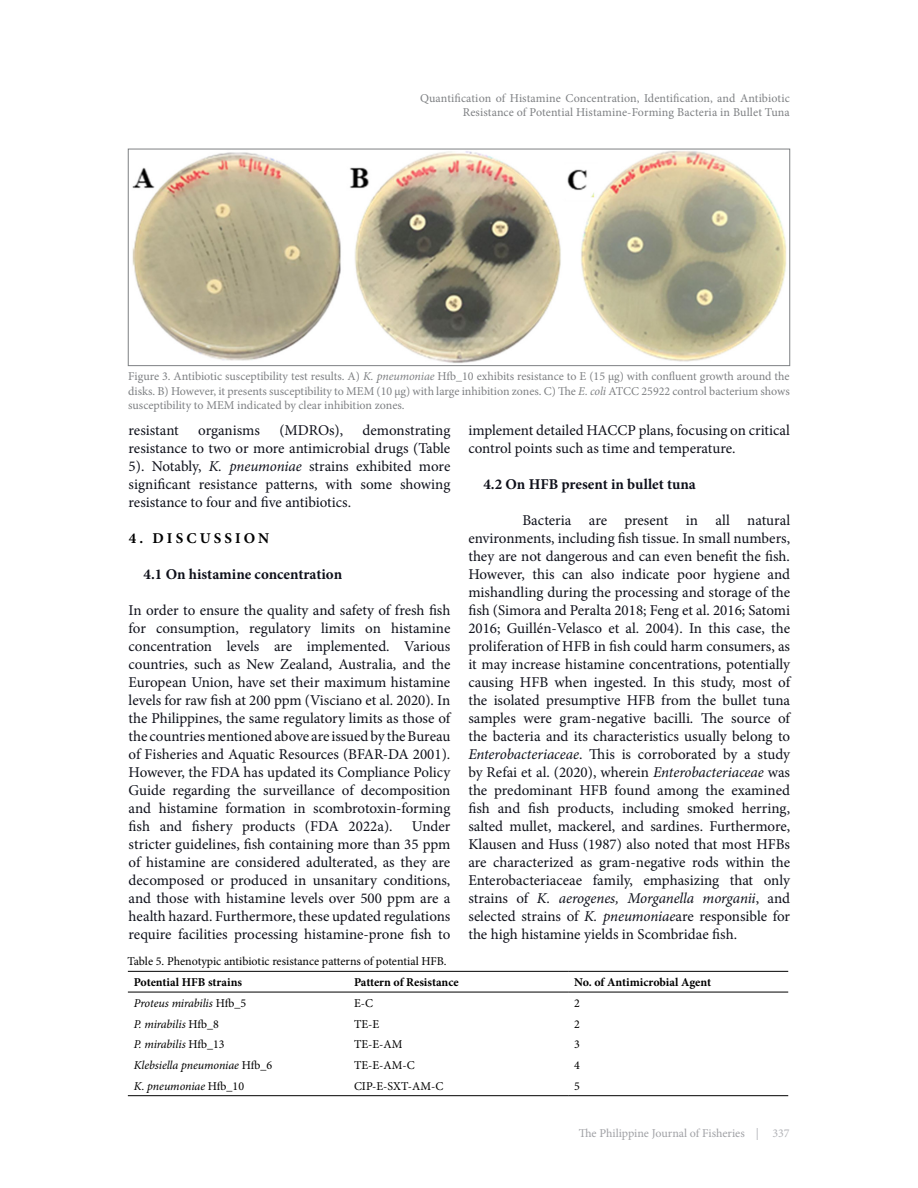
<style>
.page{position:relative;width:918px;height:1188px;background:#fff}
.page>*{position:absolute;margin:0;border:0;box-sizing:border-box;transform-origin:0 0}
.t1{font:15px/18px "Minion Pro";letter-spacing:-.005em;color:#0e101a;text-align:justify}
.t2{font:700 15px "Minion Pro";color:#0e101a}
.t3{font:700 15px "Minion Pro";letter-spacing:.21em;color:#000}
.Body_Text{font:12px/14.4px "Minion Pro";letter-spacing:.005em;color:#7e8083;text-align:right}
.t4{font:12px "Minion Pro";color:#000}
.t5{font:italic 12px "Minion Pro";letter-spacing:-.01em;color:#000}
.t6{font:700 12px "Minion Pro";letter-spacing:-.005em;color:#000}
.t7{font:12px "Minion Pro";color:#a0a1a5}
.s1{font-style:italic}
.s2{font-style:normal}
.s3{color:#b2b3b7}
</style>
<div class="page">
<img style="left:132px;top:151px;width:655px;height:212px">
<div style="left:128px;top:149px;width:662px;height:217px;border:1px solid #7e8083"></div>
<hr style="left:128px;top:971px;width:220px;height:1px;background:#000">
<hr style="left:348px;top:971px;width:220px;height:1px;background:#000">
<hr style="left:568px;top:971px;width:220px;height:1px;background:#000">
<hr style="left:128px;top:992px;width:220px;height:1px;background:#000">
<hr style="left:348px;top:992px;width:220px;height:1px;background:#000">
<hr style="left:568px;top:992px;width:220px;height:1px;background:#000">
<hr style="left:128px;top:1095px;width:220px;height:1px;background:#000">
<hr style="left:348px;top:1095px;width:220px;height:1px;background:#000">
<hr style="left:568px;top:1095px;width:220px;height:1px;background:#000">
<p class="Body_Text" style="left:420px;top:91px;width:371px">Quantification of Histamine Concentration, Identification, and Antibiotic<br>Resistance of Potential Histamine-Forming Bacteria in Bullet Tuna</p>
<p class="Body_Text" style="left:128px;top:370px;width:663px;text-align:justify">Figure 3. Antibiotic susceptibility test results. A) <span class="s1">K. pneumoniae</span> Hfb_10 exhibits resistance to E (15 µg) with confluent growth around the disks. B) However, it presents susceptibility to MEM (10 µg) with large inhibition zones. C) The <span class="s1">E. coli</span> ATCC 25922 control bacterium shows susceptibility to MEM indicated by clear inhibition zones.</p>
<p class="t1" style="left:129px;top:422px;width:323px;text-indent:234px">demonstrating resistance to two or more antimicrobial drugs (Table 5). Notably, <span class="s1">K. pneumoniae</span> strains exhibited more significant resistance patterns, with some showing resistance to four and five antibiotics.</p>
<p class="t3" style="left:129px;top:528px;width:142px">4. DISCUSSION</p>
<p class="t2" style="left:144px;top:564px;width:200px">4.1 On histamine concentration</p>
<p class="t1" style="left:129px;top:602px;width:323px">In order to ensure the quality and safety of fresh fish for consumption, regulatory limits on histamine concentration levels are implemented. Various countries, such as New Zealand, Australia, and the European Union, have set their maximum histamine levels for raw fish at 200 ppm (Visciano et al. 2020). In the Philippines, the same regulatory limits as those of the countries mentioned above are issued by the Bureau of Fisheries and Aquatic Resources (BFAR-DA 2001).<br>However, the FDA has updated its Compliance Policy Guide regarding the surveillance of decomposition and histamine formation in scombrotoxin-forming fish and fishery products (FDA 2022a).</p>
<p class="t1" style="left:129px;top:422px;width:52px">resistant</p>
<p class="t1" style="left:198px;top:422px;width:63px">organisms</p>
<p class="t1" style="left:279px;top:422px;width:65px">(MDROs),</p>
<p class="t1" style="left:129px;top:818px;width:323px;text-indent:283px">Under stricter guidelines, fish containing more than 35 ppm of histamine are considered adulterated, as they are decomposed or produced in unsanitary conditions, and those with histamine levels over 500 ppm are a health hazard. Furthermore, these updated regulations require facilities processing histamine-prone fish to</p>
<p class="t4" style="left:128px;top:953px;width:321px">Table 5. Phenotypic antibiotic resistance patterns of potential HFB.</p>
<p class="t1" style="left:468px;top:422px;width:323px">implement detailed HACCP plans, focusing on critical control points such as time and temperature.</p>
<p class="t2" style="left:483px;top:474px;width:214px">4.2 On HFB present in bullet tuna</p>
<p class="t1" style="left:468px;top:512px;width:323px;text-indent:54px">Bacteria are present in all natural environments, including fish tissue. In small numbers, they are not dangerous and can even benefit the fish.<br>However, this can also indicate poor hygiene and mishandling during the processing and storage of the fish (Simora and Peralta 2018; Feng et al. 2016; Satomi 2016; Guillén-Velasco et al. 2004). In this case, the proliferation of HFB in fish could harm consumers, as it may increase histamine concentrations, potentially causing HFB when ingested. In this study, most of the isolated presumptive HFB from the bullet tuna samples were gram-negative bacilli. The source of the bacteria and its characteristics usually belong to <span class="s1">Enterobacteriaceae</span>. This is corroborated by a study by Refai et al. (2020), wherein <span class="s1">Enterobacteriaceae</span> was the predominant HFB found among the examined fish and fish products, including smoked herring, salted mullet, mackerel, and sardines. Furthermore, Klausen and Huss (1987) also noted that most HFBs are characterized as gram-negative rods within the Enterobacteriaceae family, emphasizing that only strains of <span class="s1">K. aerogenes, Morganella morganii</span>, and selected strains of <span class="s1">K. pneumoniae</span>are responsible for the high histamine yields in Scombridae fish.</p>
<p class="t6" style="left:134px;top:974px;width:110px">Potential HFB strains</p>
<p class="t6" style="left:354px;top:974px;width:106px">Pattern of Resistance</p>
<p class="t6" style="left:574px;top:974px;width:139px">No. of Antimicrobial Agent</p>
<p class="t5" style="left:134px;top:995px;width:114px">Proteus mirabilis <span class="s2">Hfb_5</span></p>
<p class="t4" style="left:354px;top:995px;width:21px">E-C</p>
<p class="t4" style="left:574px;top:995px;width:7px">2</p>
<p class="t5" style="left:134px;top:1015px;width:86px">P. mirabilis <span class="s2">Hfb_8</span></p>
<p class="t4" style="left:354px;top:1016px;width:27px">TE-E</p>
<p class="t4" style="left:574px;top:1016px;width:7px">2</p>
<p class="t5" style="left:134px;top:1036px;width:92px">P. mirabilis <span class="s2">Hfb_13</span></p>
<p class="t4" style="left:354px;top:1036px;width:50px">TE-E-AM</p>
<p class="t4" style="left:574px;top:1036px;width:7px">3</p>
<p class="t5" style="left:134px;top:1057px;width:140px">Klebsiella pneumoniae <span class="s2">Hfb_6</span></p>
<p class="t4" style="left:354px;top:1057px;width:62px">TE-E-AM-C</p>
<p class="t4" style="left:574px;top:1057px;width:7px">4</p>
<p class="t5" style="left:134px;top:1078px;width:112px">K. pneumoniae <span class="s2">Hfb_10</span></p>
<p class="t4" style="left:354px;top:1078px;width:91px">CIP-E-SXT-AM-C</p>
<p class="t4" style="left:574px;top:1078px;width:7px">5</p>
<p class="t7" style="left:579px;top:1125px;width:212px">The Philippine Journal of Fisheries <span class="s3">| 337</span></p>
</div>
